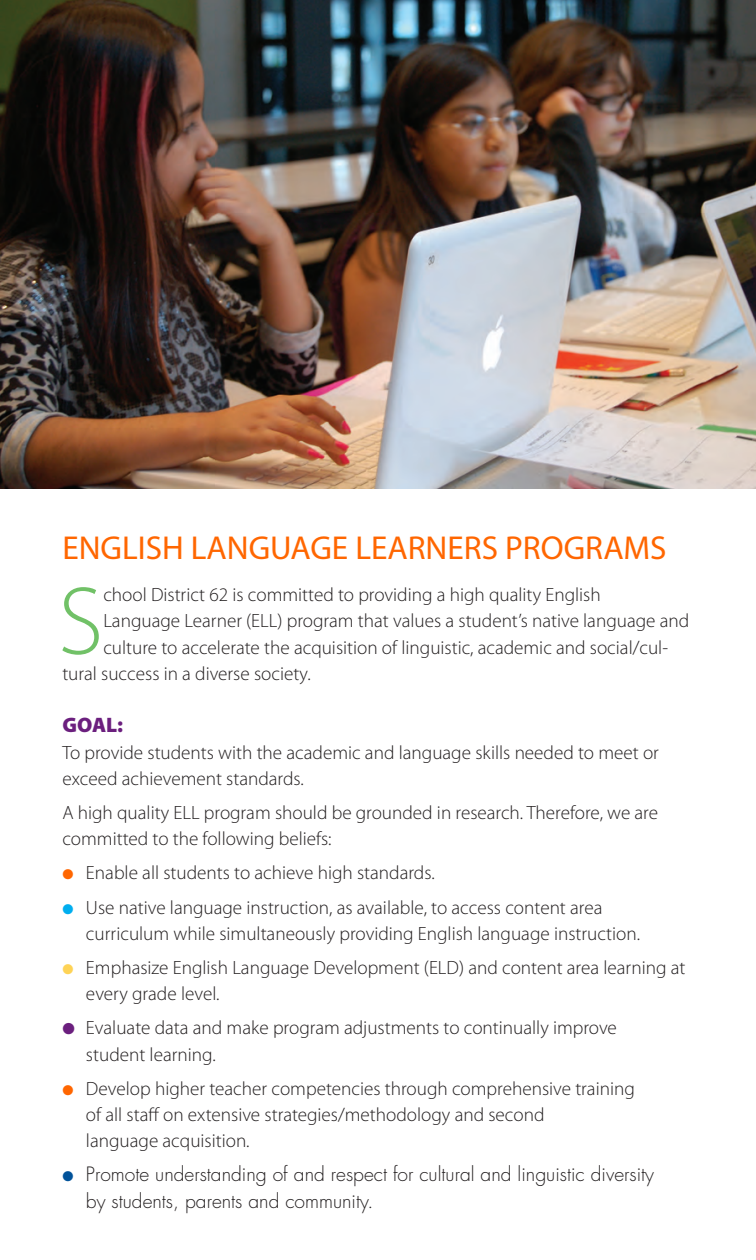
<style>
.page{position:relative;width:756px;height:1260px;background:#fff}
.page>*{position:absolute;margin:0;border:0;box-sizing:border-box;transform-origin:0 0}
.first_para{font:300 97.12px "Myriad Pro";color:#71c167}
.head_1{font:33.25px "Myriad Pro";color:#f60}
.body{font:900 21px "Myriad Pro";color:#6b1f7e}
.bullet{font:300 19.25px/26.2px "Myriad Pro";color:#231f20}
.first_para-2{font:300 19.25px "Myriad Pro";color:#231f20}
.body-2{font:300 19.25px/26.2px "Myriad Pro";color:#231f20}
.bullet-2{font:300 19.25px/26.2px "Futura";color:#231f20}
.s1{color:#f60}
.s2{color:#00aeef}
.s3{color:#fed356}
.s4{color:#6b1f7e}
.s5{color:#01529a}
</style>
<div class="page">
<img style="left:0;top:0;width:756px;height:489px">
<p class="head_1" style="left:62px;top:528px;width:606px">ENGLISH LANGUAGE LEARNERS PROGRAMS</p>
<p class="first_para" style="left:58px;top:563px;width:47px">S</p>
<p class="first_para-2" style="left:103px;top:583px;width:499px">chool District 62 is committed to providing a high quality English</p>
<p class="first_para-2" style="left:103px;top:609px;width:587px">Language Learner (ELL) program that values a student’s native language and</p>
<p class="first_para-2" style="left:103px;top:636px;width:566px">culture to accelerate the acquisition of linguistic, academic and social/cul-</p>
<p class="first_para-2" style="left:62px;top:662px;width:250px">tural success in a diverse society.</p>
<p class="body" style="left:62px;top:711px;width:62px">GOAL:</p>
<p class="body-2" style="left:62px;top:739px;width:598px">To provide students with the academic and language skills needed to meet or exceed achievement standards.</p>
<p class="body-2" style="left:62px;top:799px;width:597px">A high quality ELL program should be grounded in research. Therefore, we are committed to the following beliefs:</p>
<p class="bullet" style="left:62px;top:860px;width:374px"><span class="s1">●</span> Enable all students to achieve high standards.</p>
<p class="bullet" style="left:86px;top:894px;width:556px;text-indent:-24px"><span class="s2">●</span> Use native language instruction, as available, to access content area curriculum while simultaneously providing English language instruction.</p>
<p class="bullet" style="left:86px;top:954px;width:601px;text-indent:-24px"><span class="s3">●</span> Emphasize English Language Development (ELD) and content area learning at every grade level.</p>
<p class="bullet" style="left:86px;top:1015px;width:532px;text-indent:-24px"><span class="s4">●</span> Evaluate data and make program adjustments to continually improve student learning.</p>
<p class="bullet" style="left:86px;top:1075px;width:550px;text-indent:-24px"><span class="s1">●</span> Develop higher teacher competencies through comprehensive training of all staff on extensive strategies/methodology and second<br>language acquisition.</p>
<p class="bullet-2" style="left:86px;top:1161px;width:570px;text-indent:-24px"><span class="s5">●</span> Promote understanding of and respect for cultural and linguistic diversity by students, parents and community.</p>
</div>
